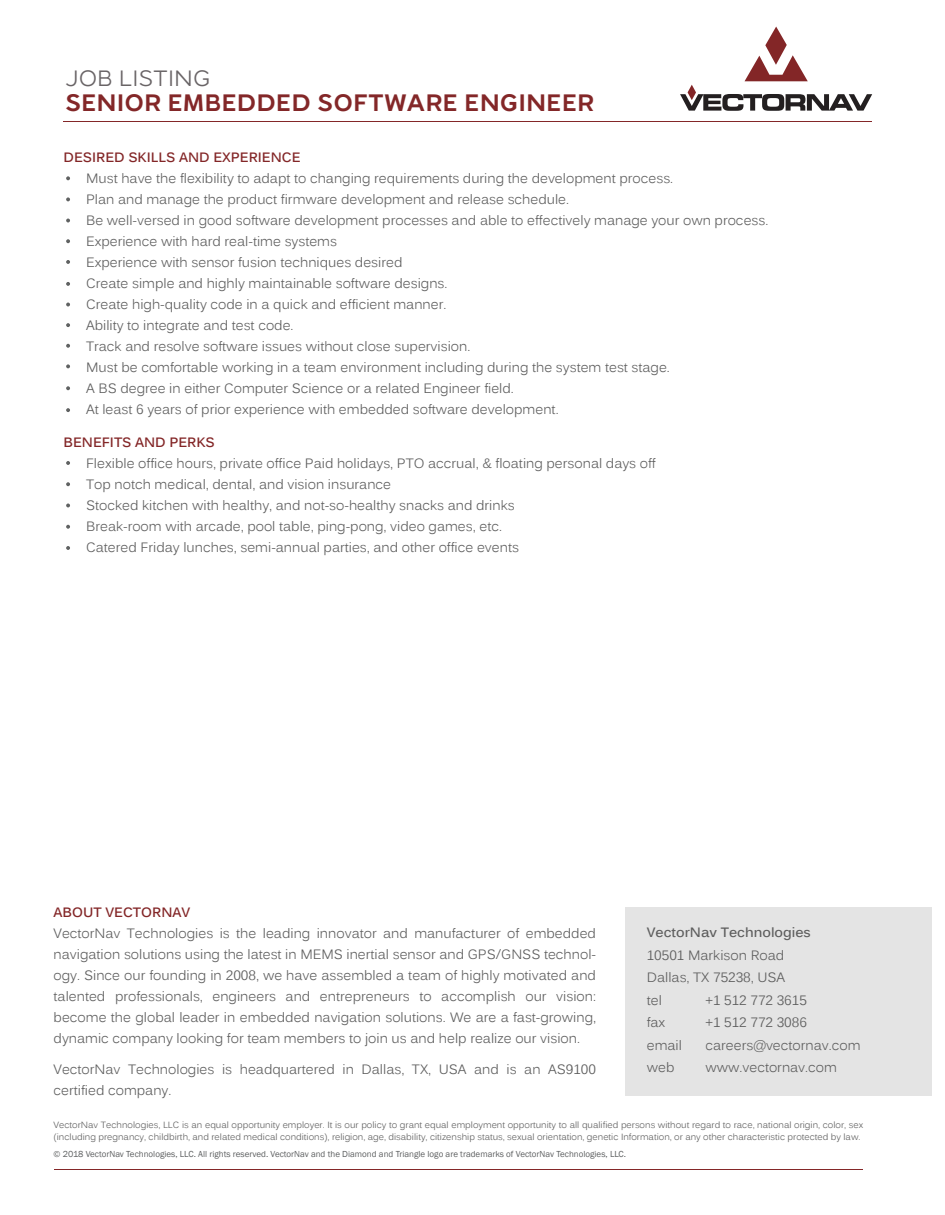
<style>
.page{position:relative;width:945px;height:1215px;background:#fff}
.page>*{position:absolute;margin:0;border:0;box-sizing:border-box;transform-origin:0 0}
.t1{font:600 25.8px "Halcyon";color:#832728;scale:1.04 1}
.t2{font:24px "Halcyon";color:#696466;scale:1.04 1}
.t3{font:13.5px/21px "Kalinga";color:#5e5e5e}
.t4{font:700 13.5px "Kalinga";color:#832627}
.t5{font:700 13.5px "Kalinga";color:#5e5e5e}
.t6{font:9px/12px "Kalinga";color:#5e5e5e}
.t7{font:9px "Franklin Gothic";color:#5e6061}
</style>
<div class="page">
<hr style="left:54px;top:1169px;width:808px;height:1px;background:#842728">
<div style="left:625px;top:907px;width:307px;height:188px;background:#e4e4e4"></div>
<hr style="left:64px;top:122px;width:808px;height:1px;background:#842728">
<svg style="left:680px;top:27px;width:192px;height:84px"></svg>
<svg style="left:66px;top:176px;width:4px;height:4px"></svg>
<svg style="left:66px;top:197px;width:4px;height:4px"></svg>
<svg style="left:66px;top:219px;width:4px;height:3px"></svg>
<svg style="left:66px;top:239px;width:4px;height:4px"></svg>
<svg style="left:66px;top:260px;width:4px;height:4px"></svg>
<svg style="left:66px;top:282px;width:4px;height:4px"></svg>
<svg style="left:66px;top:303px;width:4px;height:3px"></svg>
<svg style="left:66px;top:323px;width:4px;height:4px"></svg>
<svg style="left:66px;top:344px;width:4px;height:4px"></svg>
<svg style="left:66px;top:364px;width:4px;height:4px"></svg>
<svg style="left:66px;top:386px;width:4px;height:4px"></svg>
<svg style="left:66px;top:408px;width:4px;height:4px"></svg>
<svg style="left:66px;top:461px;width:4px;height:4px"></svg>
<svg style="left:66px;top:482px;width:4px;height:4px"></svg>
<svg style="left:66px;top:504px;width:4px;height:3px"></svg>
<svg style="left:66px;top:525px;width:4px;height:4px"></svg>
<svg style="left:66px;top:546px;width:4px;height:4px"></svg>
<h2 class="t2" style="left:65px;top:60px;width:142px">JOB LISTING</h2>
<h1 class="t1" style="left:65px;top:83px;width:510px">SENIOR EMBEDDED SOFTWARE ENGINEER</h1>
<p class="t4" style="left:64px;top:149px;width:239px">DESIRED SKILLS AND EXPERIENCE</p>
<p class="t3" style="left:86px;top:169px;width:684px">Must have the flexibility to adapt to changing requirements during the development process.<br>Plan and manage the product firmware development and release schedule.<br>Be well-versed in good software development processes and able to effectively manage your own process.<br>Experience with hard real-time systems<br>Experience with sensor fusion techniques desired<br>Create simple and highly maintainable software designs.<br>Create high-quality code in a quick and efficient manner.<br>Ability to integrate and test code.<br>Track and resolve software issues without close supervision.<br>Must be comfortable working in a team environment including during the system test stage.<br>A BS degree in either Computer Science or a related Engineer field.<br>At least 6 years of prior experience with embedded software development.</p>
<p class="t4" style="left:64px;top:433px;width:153px">BENEFITS AND PERKS</p>
<p class="t3" style="left:86px;top:454px;width:571px">Flexible office hours, private office Paid holidays, PTO accrual, &amp; floating personal days off Top notch medical, dental, and vision insurance<br>Stocked kitchen with healthy, and not-so-healthy snacks and drinks<br>Break-room with arcade, pool table, ping-pong, video games, etc.<br>Catered Friday lunches, semi-annual parties, and other office events</p>
<p class="t4" style="left:54px;top:903px;width:138px">ABOUT VECTORNAV</p>
<p class="t3" style="left:54px;top:924px;width:544px;text-align:justify">VectorNav Technologies is the leading innovator and manufacturer of embedded navigation solutions using the latest in MEMS inertial sensor and GPS/GNSS technol&shy;ogy. Since our founding in 2008, we have assembled a team of highly motivated and talented professionals, engineers and entrepreneurs to accomplish our vision: become the global leader in embedded navigation solutions. We are a fast-growing, dynamic company looking for team members to join us and help realize our vision.</p>
<p class="t3" style="left:54px;top:1060px;width:544px">VectorNav Technologies is headquartered in Dallas, TX, USA and is an AS9100 certified company.</p>
<p class="t5" style="left:647px;top:924px;width:166px">VectorNav Technologies</p>
<p class="t3" style="left:647px;top:945px;width:140px;line-height:22.5px;text-align:justify">10501 Markison Road Dallas, TX 75238, USA tel</p>
<p class="t3" style="left:706px;top:991px;width:103px">+1 512 772 3615</p>
<p class="t3" style="left:647px;top:1013px;width:20px">fax</p>
<p class="t3" style="left:706px;top:1013px;width:103px">+1 512 772 3086</p>
<p class="t3" style="left:647px;top:1036px;width:37px">email</p>
<p class="t3" style="left:706px;top:1036px;width:157px">careers@vectornav.com</p>
<p class="t3" style="left:647px;top:1058px;width:29px">web</p>
<p class="t3" style="left:706px;top:1058px;width:133px">www.vectornav.com</p>
<p class="t6" style="left:54px;top:1120px;width:811px">VectorNav Technologies, LLC is an equal opportunity employer. It is our policy to grant equal employment opportunity to all qualified persons without regard to race, national origin, color, sex (including pregnancy, childbirth, and related medical conditions), religion, age, disability, citizenship status, sexual orientation, genetic Information, or any other characteristic protected by law.</p>
<p class="t7" style="left:54px;top:1148px;width:574px">© 2018 VectorNav Technologies, LLC. All rights reserved. VectorNav and the Diamond and Triangle logo are trademarks of VectorNav Technologies, LLC.</p>
</div>
